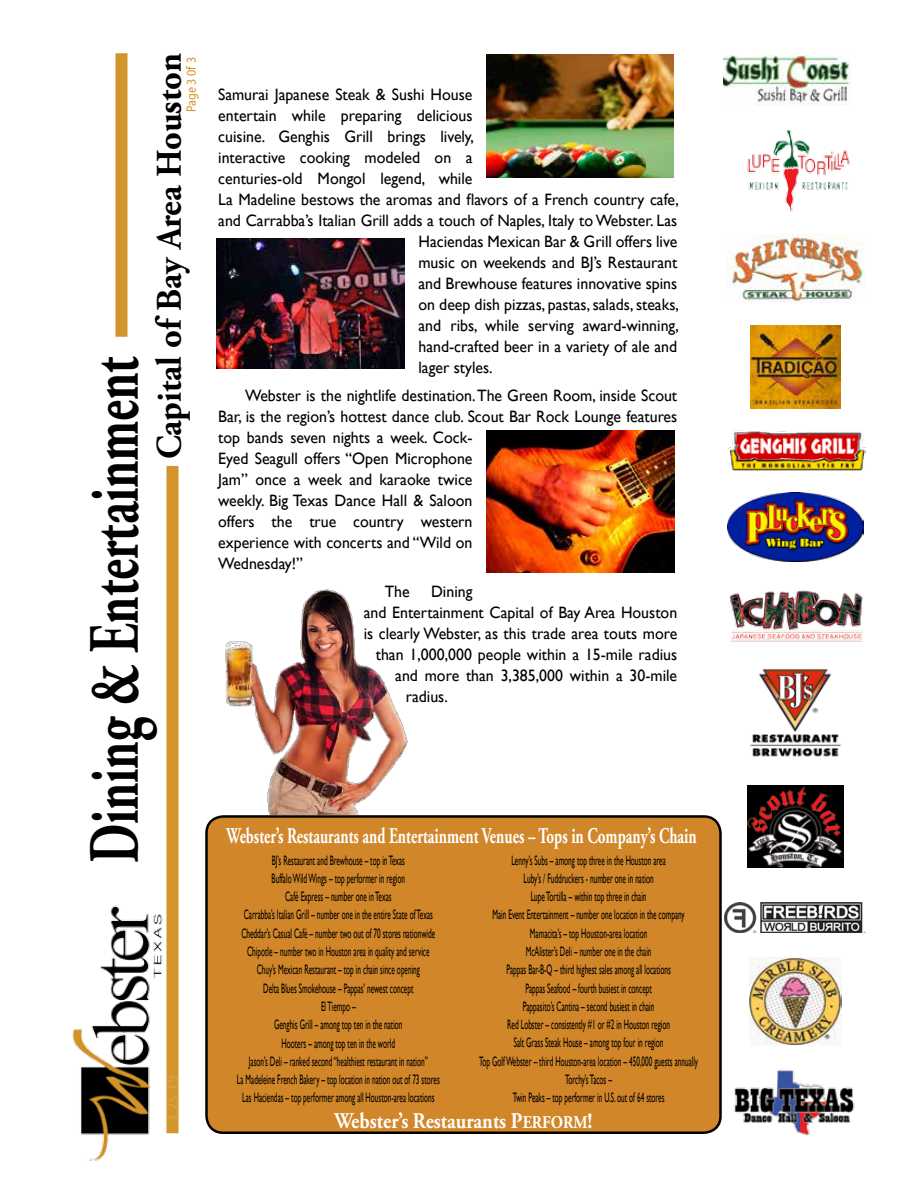
<style>
.page{position:relative;width:918px;height:1188px;background:#fff}
.page>*{position:absolute;margin:0;border:0;box-sizing:border-box;transform-origin:0 0}
.t1{font:700 72px "Adobe Garamond Pro";color:#000;scale:.69 1}
.t2{font:700 36px "Adobe Garamond Pro";color:#000;scale:.96 1}
.t3{font:700 22.35px "Adobe Garamond Pro";color:#fff;scale:.67 1}
.t4{font:700 22.35px "Adobe Garamond Pro";color:#fff;scale:.87 1}
.t5{font:16.5px/21px "Gill Sans";color:#000;scale:.96 1}
.t6{font:16.5px "Gill Sans";color:#d8a248}
.t7{font:13.65px/18.3px "Gill Sans";color:#000;text-align:center;scale:.53 1}
.t8{font:13.5px "Myriad Pro";color:#d2942b;scale:.9 1}
.s1{font-family:"Adobe Garamond Pro Bold SC800";font-weight:400}
.s2{font-family:"Adobe Garamond Pro Bold SC800";font-weight:400;font-size:18px}
</style>
<div class="page">
<img style="left:72px;top:905px;width:97px;height:256px">
<div style="left:166px;top:466px;width:12px;height:667px;background:#d2942b"></div>
<div style="left:115px;top:53px;width:12px;height:284px;background:#d2942b"></div>
<img style="left:729px;top:590px;width:134px;height:52px">
<img style="left:216px;top:238px;width:189px;height:131px">
<img style="left:750px;top:669px;width:91px;height:88px">
<img style="left:747px;top:785px;width:96px;height:83px">
<img style="left:734px;top:1070px;width:121px;height:65px">
<img style="left:725px;top:902px;width:140px;height:31px">
<img style="left:727px;top:234px;width:137px;height:69px">
<img style="left:750px;top:325px;width:90px;height:83px">
<img style="left:486px;top:54px;width:188px;height:123px">
<img style="left:486px;top:430px;width:189px;height:142px">
<img style="left:225px;top:589px;width:183px;height:226px">
<div style="left:206px;top:816px;width:515px;height:317px;background:#d18629;border-radius:17px"></div>
<div style="left:205px;top:815px;width:517px;height:319px;border:2px solid #000;border-radius:17px"></div>
<img style="left:728px;top:430px;width:137px;height:41px">
<img style="left:749px;top:958px;width:92px;height:87px">
<img style="left:727px;top:492px;width:136px;height:69px">
<img style="left:747px;top:129px;width:103px;height:83px">
<img style="left:723px;top:56px;width:127px;height:49px">
<h2 class="t2" style="left:149px;top:459px;width:425px;rotate:-90deg">Capital of Bay Area Houston</h2>
<p class="t8" style="left:183px;top:112px;width:62px;rotate:-90deg">Page 3 0f 3</p>
<h1 class="t1" style="left:73px;top:863px;width:737px;rotate:-90deg">Dining &amp; Entertainment</h1>
<p class="t6" style="left:163px;top:1123px;width:50px;rotate:-90deg">3.25.19</p>
<p class="t5" style="left:218px;top:84px;width:266px">Samurai Japanese Steak &amp; Sushi House</p>
<p class="t5" style="left:218px;top:105px;width:266px">entertain while preparing delicious</p>
<p class="t5" style="left:218px;top:126px;width:268px">cuisine. Genghis Grill brings lively,</p>
<p class="t5" style="left:218px;top:147px;width:266px">interactive cooking modeled on a</p>
<p class="t5" style="left:218px;top:168px;width:266px">centuries-old Mongol legend, while</p>
<p class="t5" style="left:218px;top:189px;width:481px">La Madeline bestows the aromas and flavors of a French country cafe,</p>
<p class="t5" style="left:218px;top:210px;width:480px">and Carrabba’s Italian Grill adds a touch of Naples, Italy to Webster. Las</p>
<p class="t5" style="left:419px;top:231px;width:271px">Haciendas Mexican Bar &amp; Grill offers live</p>
<p class="t5" style="left:419px;top:252px;width:271px">music on weekends and BJ’s Restaurant</p>
<p class="t5" style="left:419px;top:273px;width:271px">and Brewhouse features innovative spins</p>
<p class="t5" style="left:419px;top:294px;width:273px">on deep dish pizzas, pastas, salads, steaks,</p>
<p class="t5" style="left:419px;top:315px;width:273px">and ribs, while serving award-winning,</p>
<p class="t5" style="left:419px;top:336px;width:271px">hand-crafted beer in a variety of ale and</p>
<p class="t5" style="left:419px;top:357px;width:79px">lager styles.</p>
<p class="t5" style="left:218px;top:385px;width:480px;text-indent:27px">Webster is the nightlife destination. The Green Room, inside Scout Bar, is the region’s hottest dance club. Scout Bar Rock Lounge features top bands seven nights a week. Cock-<br>Eyed Seagull offers “Open Microphone<br>Jam” once a week and karaoke twice<br>weekly. Big Texas Dance Hall &amp; Saloon<br>offers the true country western<br>experience with concerts and “Wild on<br>Wednesday!”</p>
<p class="t5" style="left:385px;top:581px;width:28px">The</p>
<p class="t5" style="left:431px;top:581px;width:45px">Dining</p>
<p class="t5" style="left:364px;top:602px;width:328px">and Entertainment Capital of Bay Area Houston</p>
<p class="t5" style="left:364px;top:623px;width:328px">is clearly Webster, as this trade area touts more</p>
<p class="t5" style="left:376px;top:644px;width:316px">than 1,000,000 people within a 15-mile radius</p>
<p class="t5" style="left:395px;top:665px;width:295px">and more than 3,385,000 within a 30-mile</p>
<p class="t5" style="left:406px;top:686px;width:45px">radius.</p>
<h3 class="t3" style="left:227px;top:823px;width:703px">Webster’s Restaurants and Entertainment Venues – Tops in Company’s Chain</h3>
<p class="t7" style="left:237px;top:851px;width:384px">BJ’s Restaurant and Brewhouse – top in Texas<br>Buffalo Wild Wings – top performer in region<br>Café Express – number one in Texas<br>Carrabba’s Italian Grill – number one in the entire State of Texas Cheddar’s Casual Café – number two out of 70 stores nationwide Chipotle – number two in Houston area in quality and service Chuy’s Mexican Restaurant – top in chain since opening<br>Delta Blues Smokehouse – Pappas’ newest concept<br>El Tiempo –<br>Genghis Grill – among top ten in the nation<br>Hooters – among top ten in the world<br>Jason’s Deli – ranked second “healthiest restaurant in nation”<br>La Madeleine French Bakery – top location in nation out of 73 stores Las Haciendas – top performer among all Houston-area locations</p>
<p class="t7" style="left:479px;top:851px;width:414px">Lenny’s Subs – among top three in the Houston area<br>Luby’s / Fuddruckers - number one in nation<br>Lupe Tortilla – within top three in chain<br>Main Event Entertainment – number one location in the company Mamacita’s – top Houston-area location<br>McAlister’s Deli – number one in the chain<br>Pappas Bar-B-Q – third highest sales among all locations<br>Pappas Seafood – fourth busiest in concept<br>Pappasito’s Cantina – second busiest in chain<br>Red Lobster – consistently #1 or #2 in Houston region<br>Salt Grass Steak House – among top four in region<br>Top Golf Webster – third Houston-area location – 450,000 guests annually Torchy’s Tacos –<br>Twin Peaks – top performer in U.S. out of 64 stores</p>
<h3 class="t4" style="left:334px;top:1108px;width:298px">Webster’s Restaurants <span class="s1">P</span><span class="s2">ERFORM</span><span class="s1">!</span></h3>
</div>
